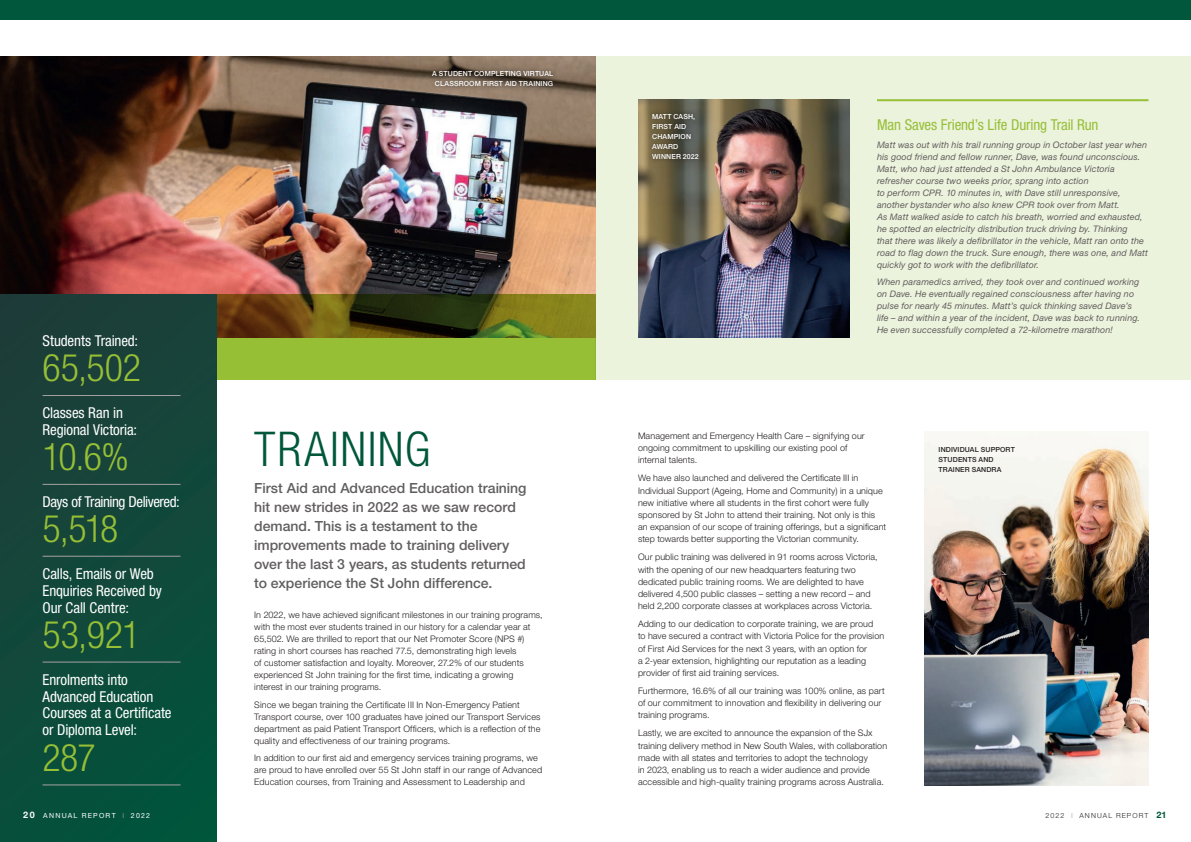
<style>
.page{position:relative;width:1191px;height:842px;background:#fff}
.page>*{position:absolute;margin:0;border:0;box-sizing:border-box;transform-origin:0 0}
.t1{font:300 condensed 48px "Helvetica Neue LT";letter-spacing:.03em;color:#00573b}
.t2{font:300 condensed 38px "Helvetica Neue LT";letter-spacing:-.015em;color:#96bf36}
.t3{font:condensed 15px/17px "Helvetica Neue LT";letter-spacing:-.01em;color:#fff}
.t4{font:condensed 15px "Helvetica Neue LT";letter-spacing:-.01em;color:#96bf36}
.t5{font:condensed 15px "Helvetica Neue LT";letter-spacing:-.03em;color:#fff}
.t6{font:500 14px/19px "Helvetica Neue LT";color:#615e5f}
.t7{font:300 9px/12.2px "Helvetica Neue LT";letter-spacing:.01em;color:#231f20}
.t8{font:italic 9px/12px "Helvetica Neue LT";letter-spacing:.01em;color:#615e5f}
.t9{font:500 7px/10px "Helvetica Neue LT";letter-spacing:.02em;color:#fff;text-align:center}
.t10{font:500 7px/10px "Helvetica Neue LT";letter-spacing:.02em;color:#231f20}
.t11{font:7px "Helvetica Neue LT";letter-spacing:.18em;color:#fff}
.t12{font:300 7px "Helvetica Neue LT";letter-spacing:.155em;color:#231f20}
.s1{font-weight:700;font-size:9px}
.s2{font-weight:700;font-size:5px;color:#a5a1a2}
.s3{font-weight:700;font-size:9px;color:#00573b}
</style>
<div class="page">
<div style="left:595px;top:57px;width:596px;height:323px;background:#ecf3dc"></div>
<img style="left:638px;top:99px;width:211px;height:238px">
<img style="left:0;top:57px;width:595px;height:238px">
<img style="left:924px;top:432px;width:224px;height:353px">
<svg style="left:216px;top:295px;width:379px;height:85px;background:#768524"></svg>
<div style="left:0;top:295px;width:216px;height:547px;background:linear-gradient(to bottom,#1e3e39,#04533c)"></div>
<div style="left:595px;top:0;width:596px;height:20px;background:#00573b"></div>
<div style="left:0;top:0;width:595px;height:20px;background:#00573b"></div>
<hr style="left:43px;top:395px;width:137px;height:1px;background:#a5a1a2">
<hr style="left:43px;top:484px;width:137px;height:1px;background:#a5a1a2">
<hr style="left:43px;top:556px;width:137px;height:1px;background:#a5a1a2">
<hr style="left:43px;top:662px;width:137px;height:1px;background:#a5a1a2">
<hr style="left:43px;top:785px;width:137px;height:1px;background:#a5a1a2">
<hr style="left:877px;top:99px;width:271px;height:2px;background:#96bf36">
<div style="left:427px;top:66px;width:131px;height:26px;background:#231f20;opacity:.75"></div>
<div style="left:647px;top:108px;width:56px;height:56px;background:#231f20;opacity:.75"></div>
<p class="t9" style="left:432px;top:69px;width:122px">A STUDENT COMPLETING VIRTUAL<br>CLASSROOM FIRST AID TRAINING</p>
<h3 class="t3" style="left:43px;top:332px;width:97px">Students Trained:</h3>
<h2 class="t2" style="left:43px;top:346px;width:100px">65,502</h2>
<h3 class="t3" style="left:43px;top:404px;width:96px">Classes Ran in<br>Regional Victoria:</h3>
<h2 class="t2" style="left:43px;top:435px;width:88px">10.6%</h2>
<h3 class="t5" style="left:43px;top:493px;width:139px">Days of Training Delivered:</h3>
<h2 class="t2" style="left:43px;top:507px;width:77px">5,518</h2>
<h3 class="t3" style="left:43px;top:565px;width:121px">Calls, Emails or Web<br>Enquiries Received by<br>Our Call Centre:</h3>
<h2 class="t2" style="left:43px;top:612px;width:99px">53,921</h2>
<h3 class="t3" style="left:43px;top:671px;width:130px">Enrolments into<br>Advanced Education<br>Courses at a Certificate or Diploma Level:</h3>
<h2 class="t2" style="left:43px;top:735px;width:55px">287</h2>
<h1 class="t1" style="left:254px;top:422px;width:178px">TRAINING</h1>
<h3 class="t6" style="left:254px;top:478px;width:274px">First Aid and Advanced Education training hit new strides in 2022 as we saw record demand. This is a testament to the improvements made to training delivery over the last 3 years, as students returned to experience the St John difference.</h3>
<p class="t7" style="left:254px;top:608px;width:290px">In 2022, we have achieved significant milestones in our training programs, with the most ever students trained in our history for a calendar year at 65,502. We are thrilled to report that our Net Promoter Score (NPS #) rating in short courses has reached 77.5, demonstrating high levels<br>of customer satisfaction and loyalty. Moreover, 27.2% of our students experienced St John training for the first time, indicating a growing interest in our training programs.</p>
<p class="t7" style="left:254px;top:698px;width:288px">Since we began training the Certificate III In Non-Emergency Patient Transport course, over 100 graduates have joined our Transport Services department as paid Patient Transport Officers, which is a reflection of the quality and effectiveness of our training programs.</p>
<p class="t7" style="left:254px;top:752px;width:289px">In addition to our first aid and emergency services training programs, we are proud to have enrolled over 55 St John staff in our range of Advanced<br>Education courses, from Training and Assessment to Leadership and</p>
<p class="t9" style="left:652px;top:111px;width:48px;text-align:left">MATT CASH,<br>FIRST AID<br>CHAMPION<br>AWARD<br>WINNER 2022</p>
<h3 class="t4" style="left:877px;top:116px;width:223px">Man Saves Friend’s Life During Trail Run</h3>
<p class="t8" style="left:877px;top:138px;width:272px">Matt was out with his trail running group in October last year when his good friend and fellow runner, Dave, was found unconscious.<br>Matt, who had just attended a St John Ambulance Victoria refresher course two weeks prior, sprang into action<br>to perform CPR. 10 minutes in, with Dave still unresponsive, another bystander who also knew CPR took over from Matt.<br>As Matt walked aside to catch his breath, worried and exhausted, he spotted an electricity distribution truck driving by. Thinking<br>that there was likely a defibrillator in the vehicle, Matt ran onto the road to flag down the truck. Sure enough, there was one, and Matt quickly got to work with the defibrillator.</p>
<p class="t8" style="left:877px;top:276px;width:265px">When paramedics arrived, they took over and continued working on Dave. He eventually regained consciousness after having no pulse for nearly 45 minutes. Matt’s quick thinking saved Dave’s life – and within a year of the incident, Dave was back to running.<br>He even successfully completed a 72-kilometre marathon!</p>
<p class="t7" style="left:638px;top:429px;width:228px">Management and Emergency Health Care – signifying our ongoing commitment to upskilling our existing pool of internal talents.</p>
<p class="t7" style="left:638px;top:472px;width:250px">We have also launched and delivered the Certificate III in Individual Support (Ageing, Home and Community) in a unique new initiative where all students in the first cohort were fully sponsored by St John to attend their training. Not only is this an expansion of our scope of training offerings, but a significant step towards better supporting the Victorian community.</p>
<p class="t7" style="left:638px;top:551px;width:241px">Our public training was delivered in 91 rooms across Victoria, with the opening of our new headquarters featuring two dedicated public training rooms. We are delighted to have delivered 4,500 public classes – setting a new record – and held 2,200 corporate classes at workplaces across Victoria.</p>
<p class="t7" style="left:638px;top:618px;width:248px">Adding to our dedication to corporate training, we are proud<br>to have secured a contract with Victoria Police for the provision of First Aid Services for the next 3 years, with an option for<br>a 2-year extension, highlighting our reputation as a leading provider of first aid training services.</p>
<p class="t7" style="left:638px;top:684px;width:248px">Furthermore, 16.6% of all our training was 100% online, as part of our commitment to innovation and flexibility in delivering our training programs.</p>
<p class="t7" style="left:638px;top:727px;width:251px">Lastly, we are excited to announce the expansion of the SJx training delivery method in New South Wales, with collaboration made with all states and territories to adopt the technology<br>in 2023, enabling us to reach a wider audience and provide accessible and high-quality training programs across Australia.</p>
<p class="t10" style="left:938px;top:444px;width:78px">INDIVIDUAL SUPPORT<br>STUDENTS AND<br>TRAINER SANDRA</p>
<p class="t11" style="left:23px;top:811px;width:128px"><span class="s1">20</span> ANNUAL REPORT <span class="s2">|</span> 2022</p>
<p class="t12" style="left:1045px;top:811px;width:122px">2022 <span class="s2">|</span> ANNUAL REPORT <span class="s3">21</span></p>
</div>
